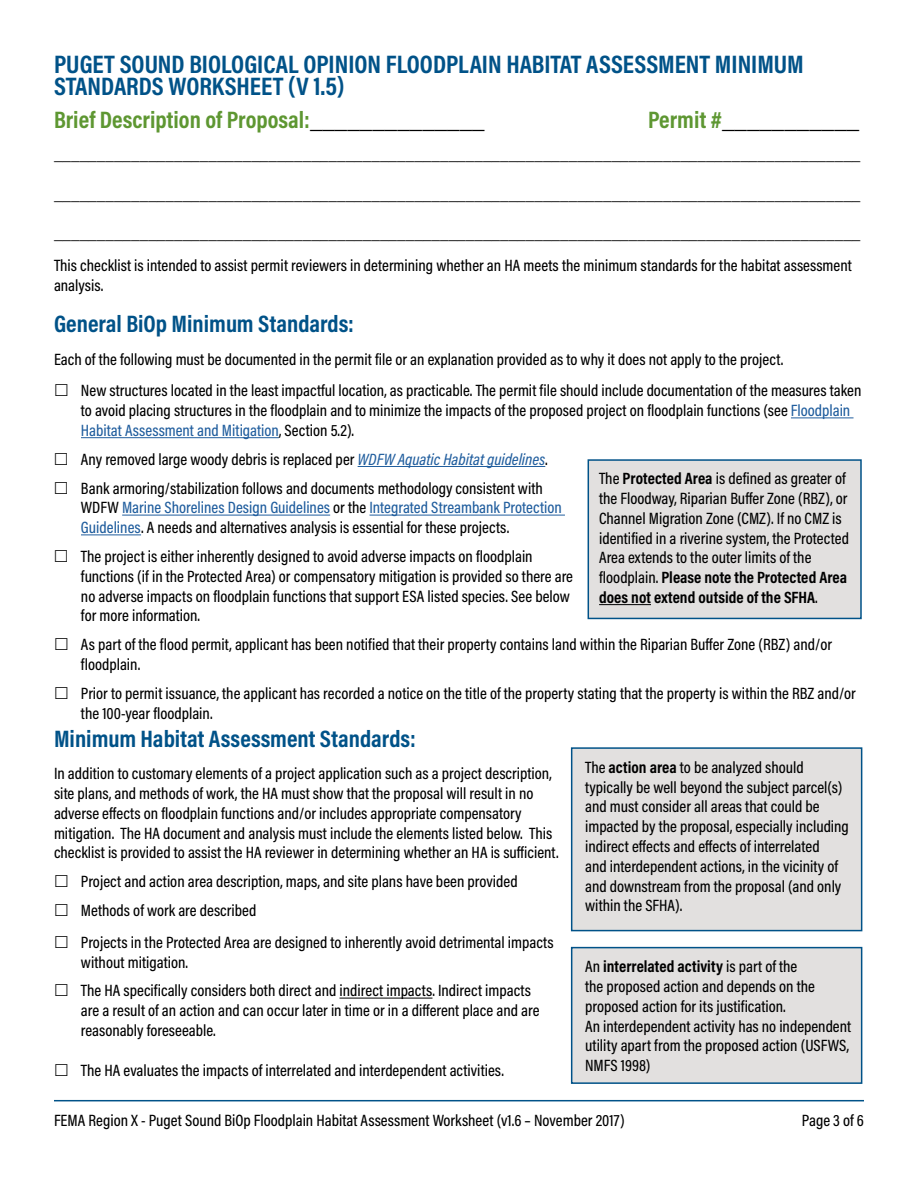
<style>
.page{position:relative;width:918px;height:1188px;background:#fff}
.page>*{position:absolute;margin:0;border:0;box-sizing:border-box;transform-origin:0 0}
.t1{font:700 25.5px/22.5px "Acumin Pro Cond";color:#005288}
.t2{font:700 24px "Acumin Pro Cond";color:#005288}
.t3{font:700 24px "Acumin Pro Cond";color:#5e9732}
.t4{font:24px "Acumin Pro Cond";color:#000}
.t5{font:500 16.5px/19.8px "Acumin Pro Cond";color:#000}
.t6{font:500 16.5px/19.8px "Acumin Pro Cond";color:#215e9e}
.s1{font-weight:500;color:#000}
.s2{font-weight:700;color:#5e9732}
.s3{color:#215e9e}
.s4{font-style:italic;color:#215e9e}
.s5{color:#000}
.s6{font-weight:700}
</style>
<div class="page">
<hr style="left:54px;top:1100px;width:810px;height:1px;background:#005288">
<div style="left:588px;top:459px;width:274px;height:160px;background:#e2e0df;border:2px solid #005288"></div>
<div style="left:571px;top:747px;width:291px;height:184px;background:#e2e0df;border:2px solid #005288"></div>
<div style="left:571px;top:947px;width:291px;height:137px;background:#e2e0df;border:2px solid #005288"></div>
<hr style="left:340px;top:998px;width:92px;height:1px;background:#000">
<hr style="left:81px;top:534px;width:60px;height:1px;background:#215e9e">
<hr style="left:370px;top:515px;width:195px;height:1px;background:#215e9e">
<hr style="left:122px;top:515px;width:208px;height:1px;background:#215e9e">
<hr style="left:358px;top:466px;width:187px;height:1px;background:#215e9e">
<hr style="left:81px;top:437px;width:198px;height:1px;background:#215e9e">
<hr style="left:791px;top:417px;width:63px;height:1px;background:#215e9e">
<hr style="left:599px;top:604px;width:52px;height:1px;background:#000">
<h1 class="t1" style="left:54px;top:52px;width:751px">PUGET SOUND BIOLOGICAL OPINION FLOODPLAIN HABITAT ASSESSMENT MINIMUM<br>STANDARDS WORKSHEET (V 1.5)</h1>
<h2 class="t3" style="left:54px;top:104px;width:432px">Brief Description of Proposal:<span class="s1">______________</span></h2>
<h2 class="t4" style="left:648px;top:104px;width:213px"><span class="s2">Permit #</span>___________</h2>
<p class="t5" style="left:54px;top:144px;width:808px">______________________________________________________________________________________________</p>
<p class="t5" style="left:54px;top:184px;width:808px">______________________________________________________________________________________________</p>
<p class="t5" style="left:54px;top:217px;width:808px;line-height:31.8px">______________________________________________________________________________________________<br>This checklist is intended to assist permit reviewers in determining whether an HA meets the minimum standards for the habitat assessment</p>
<p class="t5" style="left:54px;top:275px;width:51px">analysis.</p>
<h2 class="t2" style="left:54px;top:308px;width:301px">General BiOp Minimum Standards:</h2>
<p class="t5" style="left:81px;top:343px;width:782px;line-height:31.8px;text-indent:-27px">Each of the following must be documented in the permit file or an explanation provided as to why it does not apply to the project.<br>New structures located in the least impactful location, as practicable. The permit file should include documentation of the measures taken</p>
<p class="t5" style="left:81px;top:400px;width:771px">to avoid placing structures in the floodplain and to minimize the impacts of the proposed project on floodplain functions (see <span class="s3">Floodplain<br>Habitat Assessment and Mitigation</span>, Section 5.2).</p>
<p class="t5" style="left:81px;top:444px;width:468px;line-height:28.8px">Any removed large woody debris is replaced per <span class="s4">WDFW Aquatic Habitat guidelines</span>.<br>Bank armoring/stabilization follows and documents methodology consistent with</p>
<p class="t6" style="left:81px;top:497px;width:482px"><span class="s5">WDFW</span> Marine Shorelines Design Guidelines <span class="s5">or the</span> Integrated Streambank Protection<br>Guidelines<span class="s5">. A needs and alternatives analysis is essential for these projects.</span></p>
<p class="t5" style="left:81px;top:546px;width:494px">The project is either inherently designed to avoid adverse impacts on floodplain functions (if in the Protected Area) or compensatory mitigation is provided so there are no adverse impacts on floodplain functions that support ESA listed species. See below for more information.</p>
<p class="t5" style="left:599px;top:468px;width:251px">The <span class="s6">Protected Area</span> is defined as greater of the Floodway, Riparian Bufer Zone (RBZ), or Channel Migration Zone (CMZ). If no CMZ is identified in a riverine system, the Protected Area extends to the outer limits of the floodplain. <span class="s6">Please note the Protected Area does not extend outside of the SFHA</span>.</p>
<p class="t5" style="left:81px;top:634px;width:753px">As part of the flood permit, applicant has been notified that their property contains land within the Riparian Bufer Zone (RBZ) and/or floodplain.</p>
<p class="t5" style="left:81px;top:683px;width:777px">Prior to permit issuance, the applicant has recorded a notice on the title of the property stating that the property is within the RBZ and/or the 100-year floodplain.</p>
<h2 class="t2" style="left:54px;top:723px;width:363px">Minimum Habitat Assessment Standards:</h2>
<p class="t5" style="left:54px;top:763px;width:506px">In addition to customary elements of a project application such as a project description, site plans, and methods of work, the HA must show that the proposal will result in no adverse efects on floodplain functions and/or includes appropriate compensatory mitigation. The HA document and analysis must include the elements listed below. This checklist is provided to assist the HA reviewer in determining whether an HA is suficient.</p>
<p class="t5" style="left:81px;top:867px;width:438px;line-height:28.8px">Project and action area description, maps, and site plans have been provided<br>Methods of work are described</p>
<p class="t5" style="left:81px;top:932px;width:474px">Projects in the Protected Area are designed to inherently avoid detrimental impacts without mitigation.</p>
<p class="t5" style="left:81px;top:980px;width:460px">The HA specifically considers both direct and indirect impacts. Indirect impacts are a result of an action and can occur later in time or in a diferent place and are reasonably foreseeable.</p>
<p class="t5" style="left:81px;top:1060px;width:425px">The HA evaluates the impacts of interrelated and interdependent activities.</p>
<p class="t5" style="left:585px;top:757px;width:265px">The <span class="s6">action area</span> to be analyzed should typically be well beyond the subject parcel(s) and must consider all areas that could be impacted by the proposal, especially including indirect efects and efects of interrelated<br>and interdependent actions, in the vicinity of and downstream from the proposal (and only within the SFHA).</p>
<p class="t5" style="left:585px;top:956px;width:268px">An <span class="s6">interrelated activity</span> is part of the<br>the proposed action and depends on the proposed action for its justification.<br>An interdependent activity has no independent utility apart from the proposed action (USFWS, NMFS 1998)</p>
<p class="t5" style="left:54px;top:1110px;width:572px">FEMA Region X - Puget Sound BiOp Floodplain Habitat Assessment Worksheet (v1.6 – November 2017)</p>
<p class="t5" style="left:802px;top:1110px;width:64px">Page 3 of 6</p>
</div>
